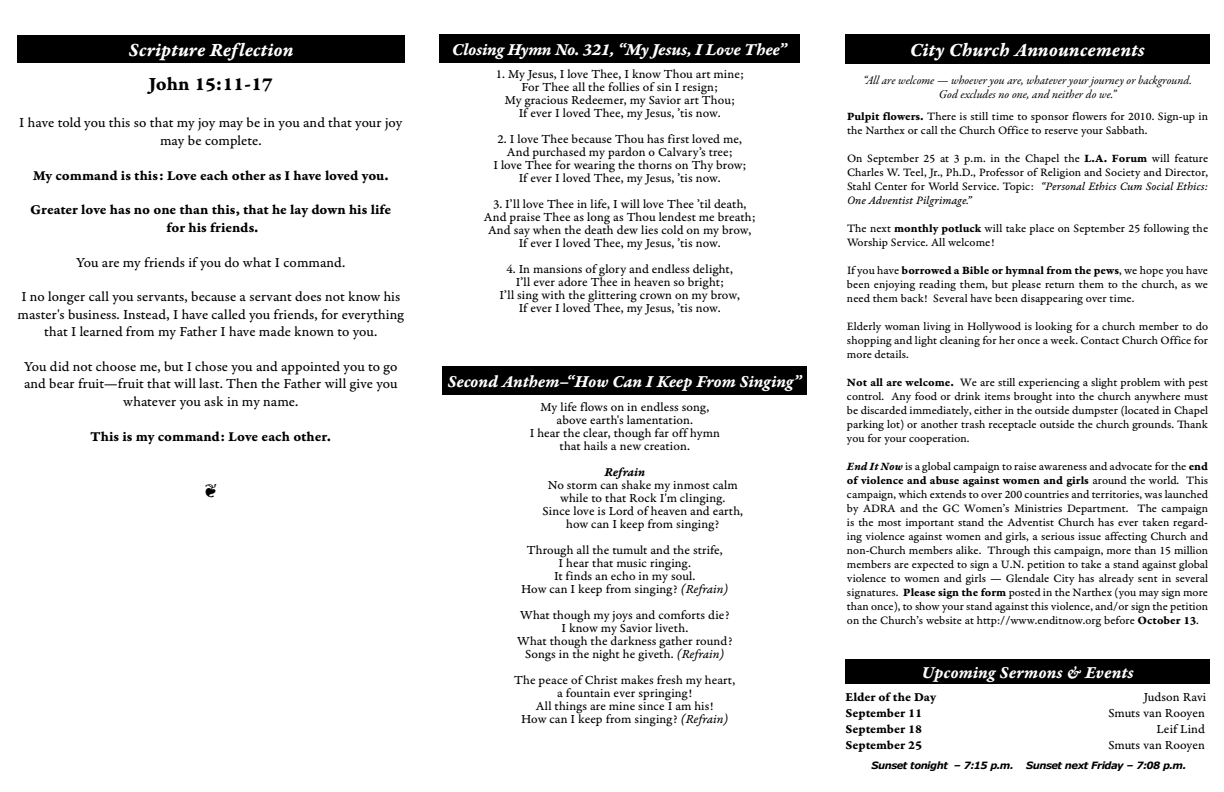
<style>
.page{position:relative;width:1224px;height:792px;background:#fff}
.page>*{position:absolute;margin:0;border:0;box-sizing:border-box;transform-origin:0 0}
.t1{font:20px "Garamond Premr Pro Bd It Capt";color:#fff}
.t2{font:20px "Garamond Premr Pro Bd Capt";color:#000}
.t3{font:18px "Garamond Premr Pro Bd It Capt";letter-spacing:-.01em;color:#fff}
.t4{font:18px "Monotype Sorts";color:#000}
.t5{font:14.5px/17.4px "Garamond Premr Pro Capt";color:#000;text-align:center}
.t6{font:14.5px/17.4px "Garamond Premr Pro Bd Capt";letter-spacing:-.005em;color:#000;text-align:center}
.t7{font:13px/13px "Garamond Premr Pro Capt";color:#000;text-align:center}
.t8{font:13px "Garamond Premr Pro Bd Capt";letter-spacing:-.01em;color:#000}
.t9{font:13px "Garamond Premr Pro Bd It Capt";color:#000}
.t10{font:12px/14px "Garamond Premr Pro Capt";color:#000;text-align:justify}
.t11{font:12px "Garamond Premr Pro Bd Capt";color:#000}
.t12{font:italic 12px/14px "Garamond Premr Pro";color:#000;text-align:center}
.t13{font:12px "Garamond Premr Pro It Capt";letter-spacing:.005em;color:#000}
.t14{font:italic 700 10px "Verdana";letter-spacing:-.05em;color:#000}
.s1{font-family:"Garamond Premr Pro Bd Capt"}
.s2{font-family:"Garamond Premr Pro It Capt"}
.s3{font-family:"Garamond Premr Pro Capt"}
.s4{font-family:"Garamond Premr Pro Bd It Capt"}
</style>
<div class="page">
<div style="left:845px;top:34px;width:364px;height:30px;background:#000"></div>
<div style="left:17px;top:35px;width:388px;height:28px;background:#000"></div>
<div style="left:439px;top:34px;width:361px;height:29px;background:#000"></div>
<div style="left:845px;top:659px;width:365px;height:25px;background:#000"></div>
<div style="left:442px;top:366px;width:365px;height:29px;background:#000"></div>
<h2 class="t3" style="left:452px;top:39px;width:337px">Closing Hymn No. 321, “My Jesus, I Love Thee”</h2>
<h1 class="t1" style="left:129px;top:38px;width:166px">Scripture Reflection</h1>
<h1 class="t1" style="left:910px;top:38px;width:236px">City Church Announcements</h1>
<h1 class="t2" style="left:149px;top:72px;width:126px">John 15:11-17</h1>
<p class="t5" style="left:19px;top:115px;width:385px">I have told you this so that my joy may be in you and that your joy may be complete.</p>
<p class="t6" style="left:33px;top:167px;width:357px">My command is this: Love each other as I have loved you.</p>
<p class="t6" style="left:30px;top:201px;width:363px">Greater love has no one than this, that he lay down his life for his friends.</p>
<p class="t5" style="left:76px;top:254px;width:271px">You are my friends if you do what I command.</p>
<p class="t5" style="left:18px;top:289px;width:388px">I no longer call you servants, because a servant does not know his master's business. Instead, I have called you friends, for everything that I learned from my Father I have made known to you.</p>
<p class="t5" style="left:24px;top:358px;width:375px">You did not choose me, but I chose you and appointed you to go and bear fruit—fruit that will last. Then the Father will give you whatever you ask in my name.</p>
<p class="t6" style="left:91px;top:428px;width:242px">This is my command: Love each other.</p>
<p class="t7" style="left:496px;top:68px;width:250px">1. My Jesus, I love Thee, I know Thou art mine; For Thee all the follies of sin I resign;<br>My gracious Redeemer, my Savior art Thou;<br>If ever I loved Thee, my Jesus, ’tis now.</p>
<p class="t7" style="left:493px;top:133px;width:254px">2. I love Thee because Thou has first loved me, And purchased my pardon o Calvary’s tree;<br>I love Thee for wearing the thorns on Thy brow; If ever I loved Thee, my Jesus, ’tis now.</p>
<p class="t7" style="left:484px;top:198px;width:273px">3. I’ll love Thee in life, I will love Thee ’til death, And praise Thee as long as Thou lendest me breath; And say when the death dew lies cold on my brow, If ever I loved Thee, my Jesus, ’tis now.</p>
<p class="t7" style="left:500px;top:263px;width:242px">4. In mansions of glory and endless delight, I’ll ever adore Thee in heaven so bright;<br>I’ll sing with the glittering crown on my brow, If ever I loved Thee, my Jesus, ’tis now.</p>
<p class="t12" style="left:863px;top:74px;width:331px">“All are welcome — whoever you are, whatever your journey or background.<br>God excludes no one, and neither do we.”</p>
<p class="t10" style="left:847px;top:110px;width:363px"><span class="s1">Pulpit flowers.</span> There is still time to sponsor flowers for 2010. Sign-up in the Narthex or call the Church Office to reserve your Sabbath.</p>
<p class="t10" style="left:847px;top:152px;width:363px">On September 25 at 3 p.m. in the Chapel the <span class="s1">L.A. Forum</span> will feature Charles W. Teel, Jr., Ph.D., Professor of Religion and Society and Director, Stahl Center for World Service. Topic: <span class="s2">“Personal Ethics Cum Social Ethics:</span></p>
<p class="t13" style="left:847px;top:194px;width:126px">One Adventist Pilgrimage.”</p>
<p class="t10" style="left:847px;top:222px;width:363px">The next <span class="s1">monthly potluck</span> will take place on September 25 following the<br>Worship Service. All welcome!</p>
<p class="t11" style="left:847px;top:264px;width:363px"><span class="s3">If you have</span> borrowed a Bible or hymnal from the pews<span class="s3">, we hope you have</span></p>
<p class="t10" style="left:847px;top:278px;width:363px">been enjoying reading them, but please return them to the church, as we need them back! Several have been disappearing over time.</p>
<p class="t10" style="left:847px;top:320px;width:363px">Elderly woman living in Hollywood is looking for a church member to do shopping and light cleaning for her once a week. Contact Church Office for more details.</p>
<p class="t10" style="left:847px;top:376px;width:363px"><span class="s1">Not all are welcome.</span> We are still experiencing a slight problem with pest control. Any food or drink items brought into the church anywhere must be discarded immediately, either in the outside dumpster (located in Chapel parking lot) or another trash receptacle outside the church grounds. Thank you for your cooperation.</p>
<p class="t10" style="left:847px;top:460px;width:363px"><span class="s4">End It Now</span> is a global campaign to raise awareness and advocate for the <span class="s1">end</span></p>
<p class="t11" style="left:847px;top:474px;width:363px">of violence and abuse against women and girls <span class="s3">around the world. This</span></p>
<p class="t10" style="left:847px;top:488px;width:363px">campaign, which extends to over 200 countries and territories, was launched by ADRA and the GC Women’s Ministries Department. The campaign is the most important stand the Adventist Church has ever taken regard&shy;ing violence against women and girls, a serious issue affecting Church and non-Church members alike. Through this campaign, more than 15 million members are expected to sign a U.N. petition to take a stand against global violence to women and girls — Glendale City has already sent in several signatures. <span class="s1">Please sign the form</span> posted in the Narthex (you may sign more than once), to show your stand against this violence, and/or sign the petition on the Church’s website at http://www.enditnow.org before <span class="s1">October 13</span>.</p>
<h2 class="t3" style="left:447px;top:371px;width:356px">Second Anthem–“How Can I Keep From Singing”</h2>
<p class="t7" style="left:530px;top:401px;width:192px">My life flows on in endless song, above earth's lamentation.<br>I hear the clear, though far off hymn that hails a new creation.</p>
<p class="t9" style="left:604px;top:464px;width:42px">Refrain</p>
<p class="t7" style="left:542px;top:479px;width:202px">No storm can shake my inmost calm while to that Rock I'm clinging.<br>Since love is Lord of heaven and earth, how can I keep from singing?</p>
<p class="t7" style="left:521px;top:544px;width:209px">Through all the tumult and the strife,<br>I hear that music ringing.<br>It finds an echo in my soul.<br>How can I keep from singing? <span class="s2">(Refrain)</span></p>
<p class="t7" style="left:517px;top:609px;width:217px">What though my joys and comforts die?<br>I know my Savior liveth.<br>What though the darkness gather round?<br>Songs in the night he giveth. <span class="s2">(Refrain)</span></p>
<p class="t7" style="left:514px;top:674px;width:223px">The peace of Christ makes fresh my heart, a fountain ever springing!<br>All things are mine since I am his!<br>How can I keep from singing? <span class="s2">(Refrain)</span></p>
<h2 class="t4" style="left:204px;top:483px;width:15px">¶</h2>
<h2 class="t3" style="left:922px;top:662px;width:213px">Upcoming Sermons &amp; Events</h2>
<p class="t8" style="left:846px;top:690px;width:92px">Elder of the Day</p>
<p class="t7" style="left:1144px;top:691px;width:64px">Judson Ravi</p>
<p class="t8" style="left:846px;top:706px;width:78px">September 11</p>
<p class="t7" style="left:1108px;top:707px;width:98px">Smuts van Rooyen</p>
<p class="t8" style="left:846px;top:722px;width:78px">September 18</p>
<p class="t7" style="left:1157px;top:723px;width:50px">Leif Lind</p>
<p class="t8" style="left:846px;top:738px;width:78px">September 25</p>
<p class="t7" style="left:1108px;top:739px;width:98px">Smuts van Rooyen</p>
<p class="t14" style="left:872px;top:759px;width:144px">Sunset tonight – 7:15 p.m.</p>
<p class="t14" style="left:1026px;top:759px;width:162px">Sunset next Friday – 7:08 p.m.</p>
</div>
